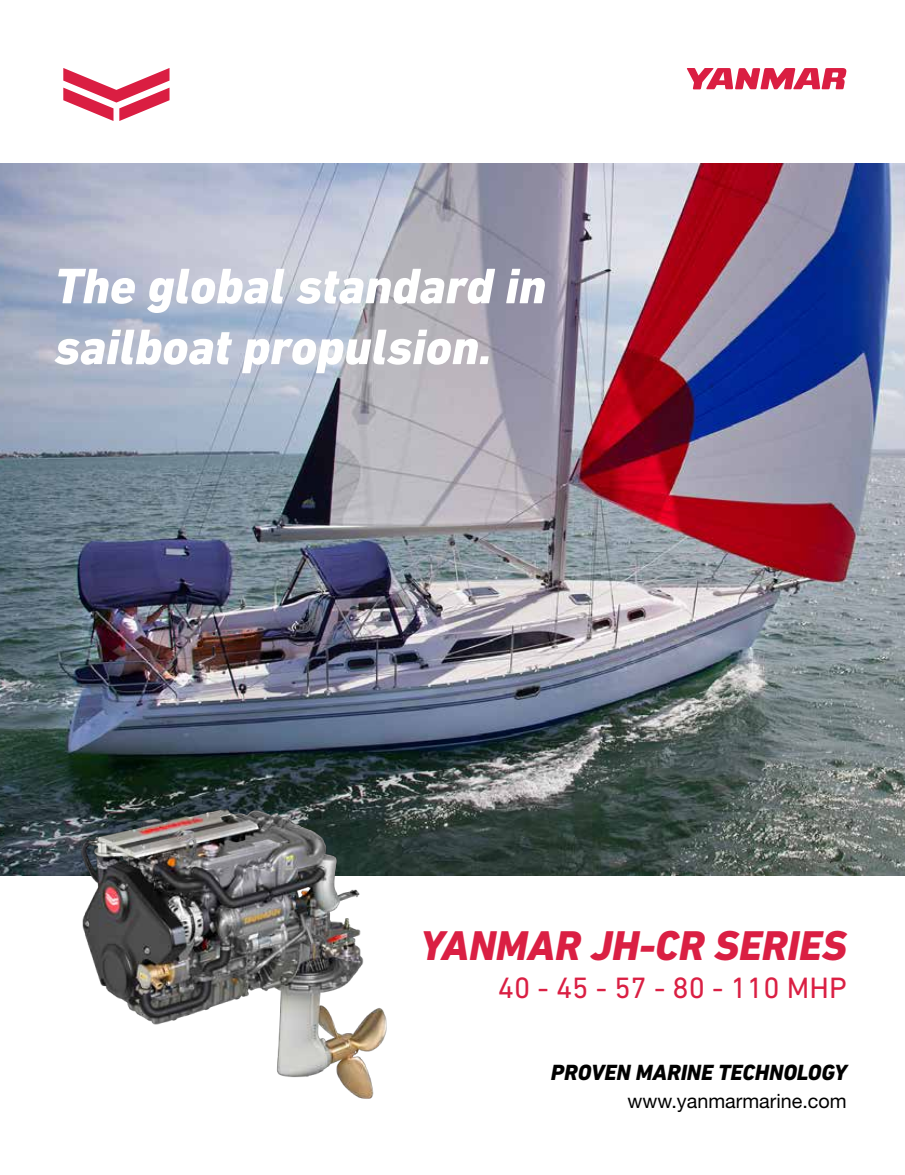
<style>
.page{position:relative;width:905px;height:1175px;background:#fff}
.page>*{position:absolute;margin:0;border:0;box-sizing:border-box;transform-origin:0 0}
.t1{font:italic 800 50.7px/60.9px "DIN Next LT Pro";color:#fff}
.t2{font:italic 800 42.3px "DIN Next LT Pro";color:#da1f43}
.t3{font:30px "DIN Next LT Pro";color:#da1f43}
.t4{font:italic 800 22.35px "DIN Next LT Pro";color:#000}
.t5{font:19.8px "Helvetica Neue LT Std";color:#000}
</style>
<div class="page">
<svg style="left:63px;top:68px;width:106px;height:53px"></svg>
<svg style="left:686px;top:68px;width:160px;height:21px"></svg>
<img style="left:0;top:163px;width:904px;height:712px">
<img style="left:64px;top:790px;width:335px;height:309px">
<p class="t1" style="left:55px;top:255px;width:493px">The global standard in sailboat propulsion.</p>
<p class="t2" style="left:420px;top:920px;width:428px">YANMAR JH-CR SERIES</p>
<p class="t3" style="left:498px;top:971px;width:350px">40 - 45 - 57 - 80 - 110 MHP</p>
<p class="t4" style="left:551px;top:1059px;width:297px">PROVEN MARINE TECHNOLOGY</p>
<p class="t5" style="left:627px;top:1088px;width:221px">www.yanmarmarine.com</p>
</div>
